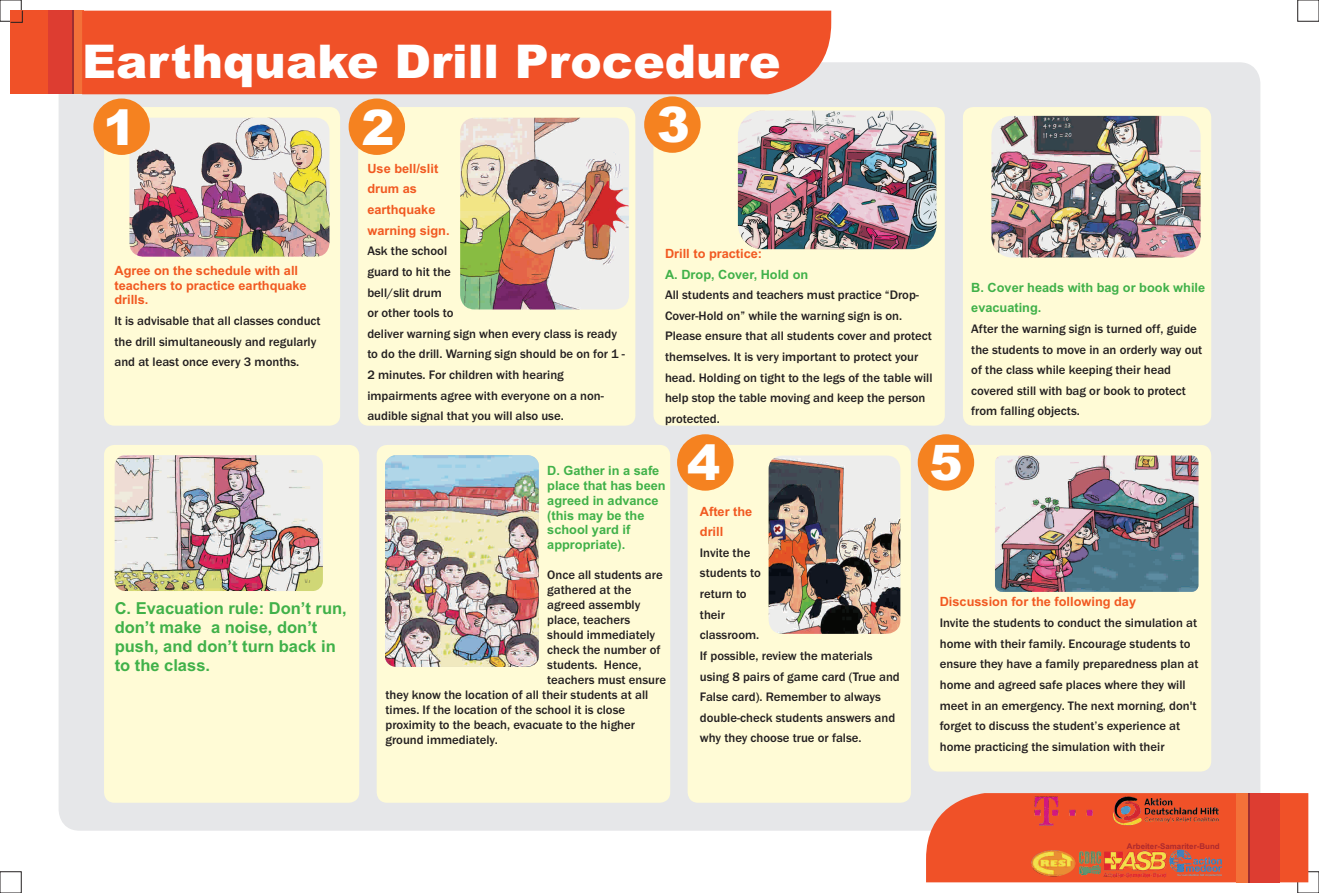
<style>
.page{position:relative;width:1319px;height:893px;background:#fff}
.page>*{position:absolute;margin:0;border:0;box-sizing:border-box;transform-origin:0 0}
.t1{font:900 49.05px "Arial";color:#fff}
.t2{font:900 46.5px "Arial";color:#fff}
.t3{font:700 16.5px/19.1px "Arial";color:#40b149}
.t4{font:500 12.75px/20.6px "Franklin Gothic";color:#231f20}
.t5{font:700 12.75px/20.6px "Arial";color:#f15921}
.t6{font:700 12.75px/14.8px "Arial";color:#40b149}
.t7{font:700 7.95px "Arial";color:#ad292e}
</style>
<div class="page">
<div style="left:1297px;top:871px;width:21px;height:22px;border:1px solid #231f20"></div>
<div style="left:59px;top:62px;width:1201px;height:769px;background:#e6e7e9;border-radius:21px"></div>
<div style="left:11px;top:11px;width:37px;height:83px;background:#f05128"></div>
<div style="left:48px;top:11px;width:24px;height:83px;background:#dd3d31"></div>
<hr style="left:72px;top:11px;width:2px;height:83px;background:#9d2e31">
<div style="left:74px;top:11px;width:9px;height:83px;background:#f37139"></div>
<div style="left:82px;top:11px;width:749px;height:83px;background:#f05128"></div>
<svg style="left:10px;top:10px;width:13px;height:13px"></svg>
<div style="left:358px;top:107px;width:277px;height:319px;background:#fffbd6;border-radius:10px"></div>
<div style="left:104px;top:107px;width:236px;height:319px;background:#fffbd6;border-radius:10px"></div>
<img style="left:460px;top:118px;width:169px;height:192px;border-radius:15px">
<img style="left:129px;top:118px;width:200px;height:139px;border-radius:14px">
<div style="left:653px;top:107px;width:291px;height:319px;background:#fffbd6;border-radius:10px"></div>
<div style="left:962px;top:107px;width:248px;height:319px;background:#fffbd6;border-radius:10px"></div>
<div style="left:104px;top:445px;width:255px;height:358px;background:#fffbd6;border-radius:10px"></div>
<div style="left:376px;top:445px;width:294px;height:358px;background:#fffbd6;border-radius:10px"></div>
<div style="left:687px;top:445px;width:223px;height:358px;background:#fffbd6;border-radius:10px"></div>
<img style="left:768px;top:455px;width:132px;height:179px;border-radius:14px">
<div style="left:928px;top:445px;width:282px;height:327px;background:#fffbd6;border-radius:11px"></div>
<div style="left:93px;top:99px;width:57px;height:56px;background:#f58220;border-radius:50%"></div>
<div style="left:348px;top:99px;width:57px;height:56px;background:#f58220;border-radius:50%"></div>
<div style="left:677px;top:434px;width:56px;height:57px;background:#f58220;border-radius:50%"></div>
<img style="left:115px;top:455px;width:208px;height:136px;border-radius:10px">
<svg style="left:926px;top:793px;width:381px;height:89px"></svg>
<div style="left:1249px;top:793px;width:30px;height:89px;background:#dd3d31"></div>
<hr style="left:1246px;top:793px;width:3px;height:89px;background:#9d2e31">
<div style="left:1235px;top:793px;width:11px;height:89px;background:#f37139"></div>
<div style="left:644px;top:96px;width:56px;height:57px;background:#f58220;border-radius:50%"></div>
<img style="left:385px;top:455px;width:153px;height:212px">
<img style="left:994px;top:455px;width:204px;height:137px;border-radius:7px">
<div style="left:917px;top:434px;width:57px;height:57px;background:#f58220;border-radius:50%"></div>
<img style="left:737px;top:111px;width:199px;height:138px;border-radius:25px">
<img style="left:991px;top:116px;width:209px;height:141px;border-radius:20px">
<img style="left:1026px;top:793px;width:200px;height:90px">
<h2 class="t2" style="left:82px;top:45px;width:700px">Earthquake Drill Procedure</h2>
<h1 class="t1" style="left:103px;top:109px;width:35px">1</h1>
<p class="t5" style="left:114px;top:264px;width:194px;line-height:14.8px">Agree on the schedule with all teachers to practice earthquake drills.</p>
<p class="t4" style="left:114px;top:312px;width:208px">It is advisable that all classes conduct the drill simultaneously and regularly and at least once every 3 months.</p>
<p class="t3" style="left:115px;top:600px;width:233px">C. Evacuation rule: Don’t run, don’t make a noise, don’t push, and don’t turn back in to the class.</p>
<h1 class="t1" style="left:361px;top:109px;width:35px">2</h1>
<p class="t5" style="left:367px;top:159px;width:84px">Use bell/slit drum as earthquake warning sign.</p>
<p class="t4" style="left:367px;top:242px;width:259px">Ask the school<br>guard to hit the<br>bell/slit drum<br>or other tools to<br>deliver warning sign when every class is ready to do the drill. Warning sign should be on for 1 -<br>2 minutes. For children with hearing impairments agree with everyone on a non&shy;audible signal that you will also use.</p>
<h1 class="t1" style="left:656px;top:107px;width:35px">3</h1>
<p class="t5" style="left:665px;top:244px;width:99px">Drill to practice:</p>
<p class="t6" style="left:665px;top:268px;width:145px">A. Drop, Cover, Hold on</p>
<p class="t4" style="left:665px;top:286px;width:269px">All students and teachers must practice “Drop-Cover-Hold on” while the warning sign is on.<br>Please ensure that all students cover and protect themselves. It is very important to protect your head. Holding on tight to the legs of the table will help stop the table moving and keep the person protected.</p>
<p class="t6" style="left:971px;top:278px;width:235px;line-height:20.6px">B. Cover heads with bag or book while evacuating.</p>
<p class="t4" style="left:971px;top:319px;width:233px">After the warning sign is turned off, guide the students to move in an orderly way out of the class while keeping their head covered still with bag or book to protect from falling objects.</p>
<p class="t6" style="left:547px;top:464px;width:120px">D. Gather in a safe place that has been agreed in advance (this may be the school yard if appropriate).</p>
<p class="t4" style="left:547px;top:565px;width:117px">Once all students are</p>
<p class="t4" style="left:547px;top:580px;width:86px">gathered at the</p>
<p class="t4" style="left:547px;top:595px;width:95px">agreed assembly</p>
<p class="t4" style="left:547px;top:610px;width:85px">place, teachers</p>
<p class="t4" style="left:547px;top:625px;width:109px">should immediately</p>
<p class="t4" style="left:547px;top:640px;width:115px">check the number of</p>
<p class="t4" style="left:547px;top:655px;width:96px">students. Hence,</p>
<p class="t4" style="left:547px;top:670px;width:120px">teachers must ensure</p>
<p class="t4" style="left:385px;top:685px;width:264px">they know the location of all their students at all</p>
<p class="t4" style="left:385px;top:700px;width:241px">times. If the location of the school it is close</p>
<p class="t4" style="left:385px;top:715px;width:251px">proximity to the beach, evacuate to the higher</p>
<p class="t4" style="left:385px;top:730px;width:114px">ground immediately.</p>
<h1 class="t1" style="left:687px;top:445px;width:35px">4</h1>
<p class="t5" style="left:699px;top:502px;width:54px">After the drill</p>
<p class="t4" style="left:699px;top:543px;width:201px">Invite the<br>students to<br>return to<br>their<br>classroom.<br>If possible, review the materials using 8 pairs of game card (True and<br>False card). Remember to always double-check students answers and why they choose true or false.</p>
<h1 class="t1" style="left:929px;top:445px;width:35px">5</h1>
<p class="t5" style="left:939px;top:593px;width:198px">Discussion for the following day</p>
<p class="t4" style="left:939px;top:613px;width:260px">Invite the students to conduct the simulation at home with their family. Encourage students to ensure they have a family preparedness plan at home and agreed safe places where they will meet in an emergency. The next morning, don't forget to discuss the student’s experience at home practicing the simulation with their</p>
<p class="t7" style="left:1126px;top:843px;width:94px">Arbeiter-Samariter-Bund</p>
</div>
